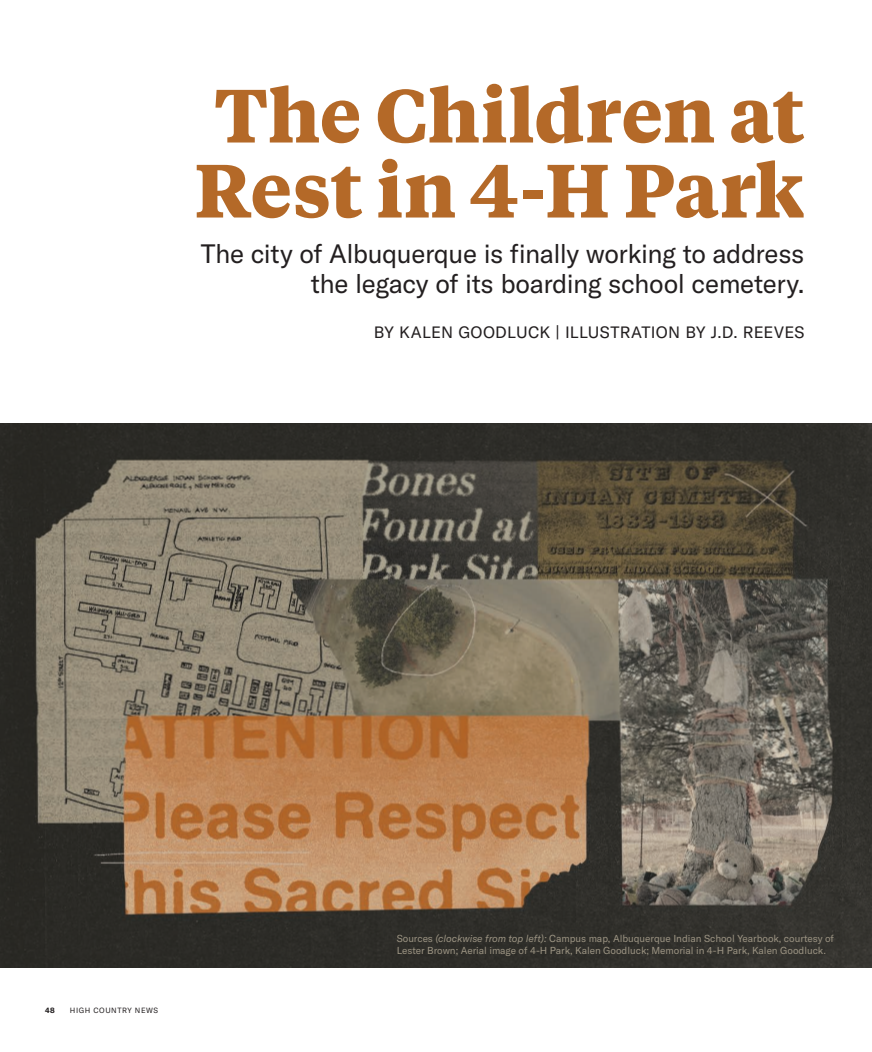
<style>
.page{position:relative;width:872px;height:1052px;background:#fff}
.page>*{position:absolute;margin:0;border:0;box-sizing:border-box;transform-origin:0 0}
.t1{font:700 75px/75px "Tiempos Text";letter-spacing:-.005em;color:#b46928}
.t2{font:26.25px/30px "GT America";letter-spacing:-.02em;color:#231f20;text-align:right}
.t3{font:16.25px "GT America";letter-spacing:.015em;color:#231f20}
.t4{font:10px/11.9px "GT America";letter-spacing:-.005em;color:#9b9382}
.t5{font:7.5px "GT America";letter-spacing:.075em;color:#231f20}
.t6{font:700 7.5px "GT America";color:#231f20}
.s1{font-style:italic}
</style>
<div class="page">
<img style="left:0;top:423px;width:872px;height:545px">
<h1 class="t1" style="left:194px;top:75px;width:611px">The Children at<br>Rest in 4-H Park</h1>
<h2 class="t2" style="left:201px;top:238px;width:605px">The city of Albuquerque is finally working to address the legacy of its boarding school cemetery.</h2>
<h3 class="t3" style="left:374px;top:322px;width:432px">BY KALEN GOODLUCK | ILLUSTRATION BY J.D. REEVES</h3>
<p class="t6" style="left:45px;top:1005px;width:11px">48</p>
<p class="t5" style="left:70px;top:1005px;width:90px">HIGH COUNTRY NEWS</p>
<p class="t4" style="left:397px;top:933px;width:439px">Sources <span class="s1">(clockwise from top left):</span> Campus map, Albuquerque Indian School Yearbook, courtesy of<br>Lester Brown; Aerial image of 4-H Park, Kalen Goodluck; Memorial in 4-H Park, Kalen Goodluck.</p>
</div>
